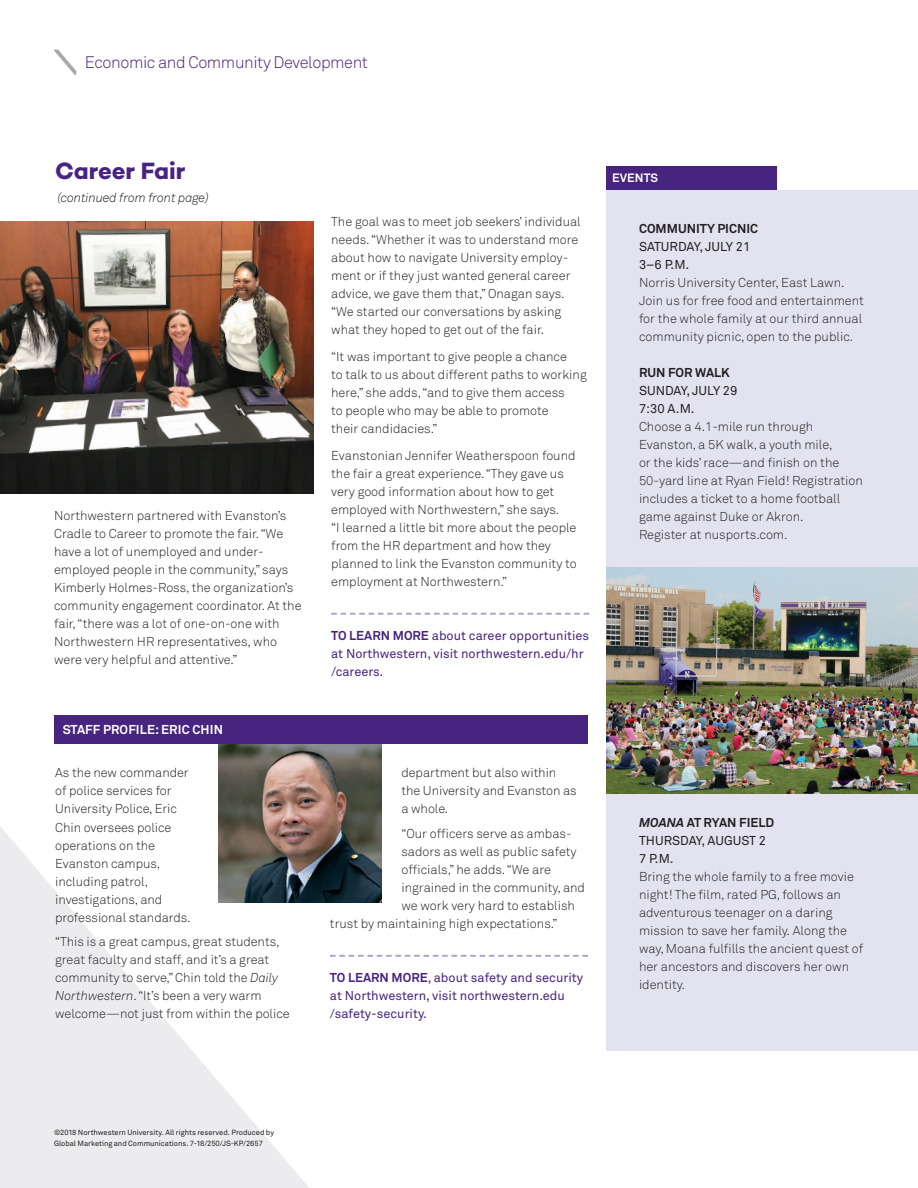
<style>
.page{position:relative;width:918px;height:1188px;background:#fff}
.page>*{position:absolute;margin:0;border:0;box-sizing:border-box;transform-origin:0 0}
.t1{font:700 24px "Campton";letter-spacing:-.005em;color:#472480}
.t2{font:300 16.5px "Akkurat Pro";letter-spacing:-.025em;color:#472480}
.t3{font:300 12.75px/18px "Akkurat Pro";color:#231f20}
.t4{font:12.75px/18px "Akkurat Pro";color:#472480}
.t5{font:12.75px/18px "Akkurat Pro";color:#231f20}
.t6{font:700 12.75px "Akkurat Pro";color:#231f20}
.t7{font:italic 300 12.75px "Akkurat Pro";letter-spacing:-.01em;color:#231f20}
.t8{font:700 12.75px "Akkurat Pro";letter-spacing:.01em;color:#fff}
.t9{font:700 12px "Akkurat Pro";letter-spacing:.01em;color:#fff}
.t10{font:7.5px/10.5px "Akkurat Pro";letter-spacing:-.005em;color:#231f20}
.s1{font-style:italic}
.s2{font-weight:700}
.s3{font-weight:700;font-style:italic}
</style>
<div class="page">
<svg style="left:0;top:826px;width:309px;height:362px;fill:#ececee"></svg>
<svg style="left:54px;top:50px;width:22px;height:25px"></svg>
<svg style="left:330px;top:955px;width:258px;height:2px"></svg>
<div style="left:606px;top:190px;width:312px;height:861px;background:#e3e2f1"></div>
<div style="left:606px;top:166px;width:171px;height:24px;background:#472480"></div>
<svg style="left:331px;top:613px;width:258px;height:2px"></svg>
<img style="left:0;top:222px;width:313px;height:272px">
<img style="left:218px;top:744px;width:163px;height:159px">
<img style="left:606px;top:568px;width:312px;height:225px">
<div style="left:54px;top:715px;width:534px;height:29px;background:#472480"></div>
<p class="t2" style="left:85px;top:53px;width:285px">Economic and Community Development</p>
<h1 class="t1" style="left:55px;top:156px;width:132px">Career Fair</h1>
<p class="t7" style="left:57px;top:190px;width:153px">(continued from front page)</p>
<p class="t3" style="left:54px;top:506px;width:249px">Northwestern partnered with Evanston’s Cradle to Career to promote the fair. “We have a lot of unemployed and under&shy;employed people in the community,” says Kimberly Holmes-Ross, the organization’s community engagement coordinator. At the fair, “there was a lot of one-on-one with Northwestern HR representatives, who were very helpful and attentive.”</p>
<p class="t8" style="left:63px;top:722px;width:162px">STAFF PROFILE: ERIC CHIN</p>
<p class="t3" style="left:55px;top:764px;width:137px">As the new commander of police services for<br>University Police, Eric<br>Chin oversees police operations on the<br>Evanston campus, including patrol, investigations, and professional standards.</p>
<p class="t3" style="left:55px;top:933px;width:236px">“This is a great campus, great students, great faculty and staff, and it’s a great community to serve,” Chin told the <span class="s1">Daily Northwestern</span>. “It’s been a very warm welcome—not just from within the police</p>
<p class="t3" style="left:331px;top:213px;width:251px">The goal was to meet job seekers’ individual needs. “Whether it was to understand more about how to navigate University employ&shy;ment or if they just wanted general career advice, we gave them that,” Onagan says. “We started our conversations by asking what they hoped to get out of the fair.</p>
<p class="t3" style="left:331px;top:348px;width:257px">“It was important to give people a chance<br>to talk to us about different paths to working here,” she adds, “and to give them access<br>to people who may be able to promote<br>their candidacies.”</p>
<p class="t3" style="left:331px;top:447px;width:247px">Evanstonian Jennifer Weatherspoon found the fair a great experience. “They gave us very good information about how to get employed with Northwestern,” she says.<br>“I learned a little bit more about the people from the HR department and how they planned to link the Evanston community to employment at Northwestern.”</p>
<p class="t4" style="left:331px;top:627px;width:260px"><span class="s2">TO LEARN MORE</span> about career opportunities at Northwestern, visit northwestern.edu/hr /careers.</p>
<p class="t9" style="left:612px;top:171px;width:47px">EVENTS</p>
<p class="t6" style="left:639px;top:221px;width:121px">COMMUNITY PICNIC</p>
<p class="t5" style="left:639px;top:238px;width:113px">SATURDAY, JULY 21<br>3–6 P.M.</p>
<p class="t3" style="left:639px;top:274px;width:227px">Norris University Center, East Lawn.<br>Join us for free food and entertainment for the whole family at our third annual community picnic, open to the public.</p>
<p class="t6" style="left:639px;top:365px;width:92px">RUN FOR WALK</p>
<p class="t5" style="left:639px;top:382px;width:100px">SUNDAY, JULY 29<br>7:30 A.M.</p>
<p class="t3" style="left:639px;top:418px;width:225px">Choose a 4.1-mile run through<br>Evanston, a 5K walk, a youth mile,<br>or the kids’ race—and finish on the<br>50-yard line at Ryan Field! Registration includes a ticket to a home football game against Duke or Akron.<br>Register at nusports.com.</p>
<p class="t3" style="left:401px;top:764px;width:177px">department but also within the University and Evanston as a whole.</p>
<p class="t3" style="left:401px;top:825px;width:172px">“Our officers serve as ambas-</p>
<p class="t3" style="left:401px;top:843px;width:177px">sadors as well as public safety</p>
<p class="t3" style="left:401px;top:861px;width:151px">officials,” he adds. “We are</p>
<p class="t3" style="left:401px;top:879px;width:185px">ingrained in the community, and</p>
<p class="t3" style="left:401px;top:897px;width:175px">we work very hard to establish</p>
<p class="t3" style="left:330px;top:915px;width:229px">trust by maintaining high expectations.”</p>
<p class="t4" style="left:330px;top:969px;width:255px"><span class="s2">TO LEARN MORE</span>, about safety and security at Northwestern, visit northwestern.edu /safety-security.</p>
<p class="t5" style="left:639px;top:814px;width:137px"><span class="s3">MOANA</span> <span class="s2">AT RYAN FIELD<br></span>THURSDAY, AUGUST 2<br>7 P.M.</p>
<p class="t3" style="left:639px;top:868px;width:226px">Bring the whole family to a free movie night! The film, rated PG, follows an adventurous teenager on a daring mission to save her family. Along the way, Moana fulfills the ancient quest of her ancestors and discovers her own identity.</p>
<p class="t10" style="left:54px;top:1128px;width:222px">©2018 Northwestern University. All rights reserved. Produced by<br>Global Marketing and Communications. 7-18/250/JS-KP/2657</p>
</div>
